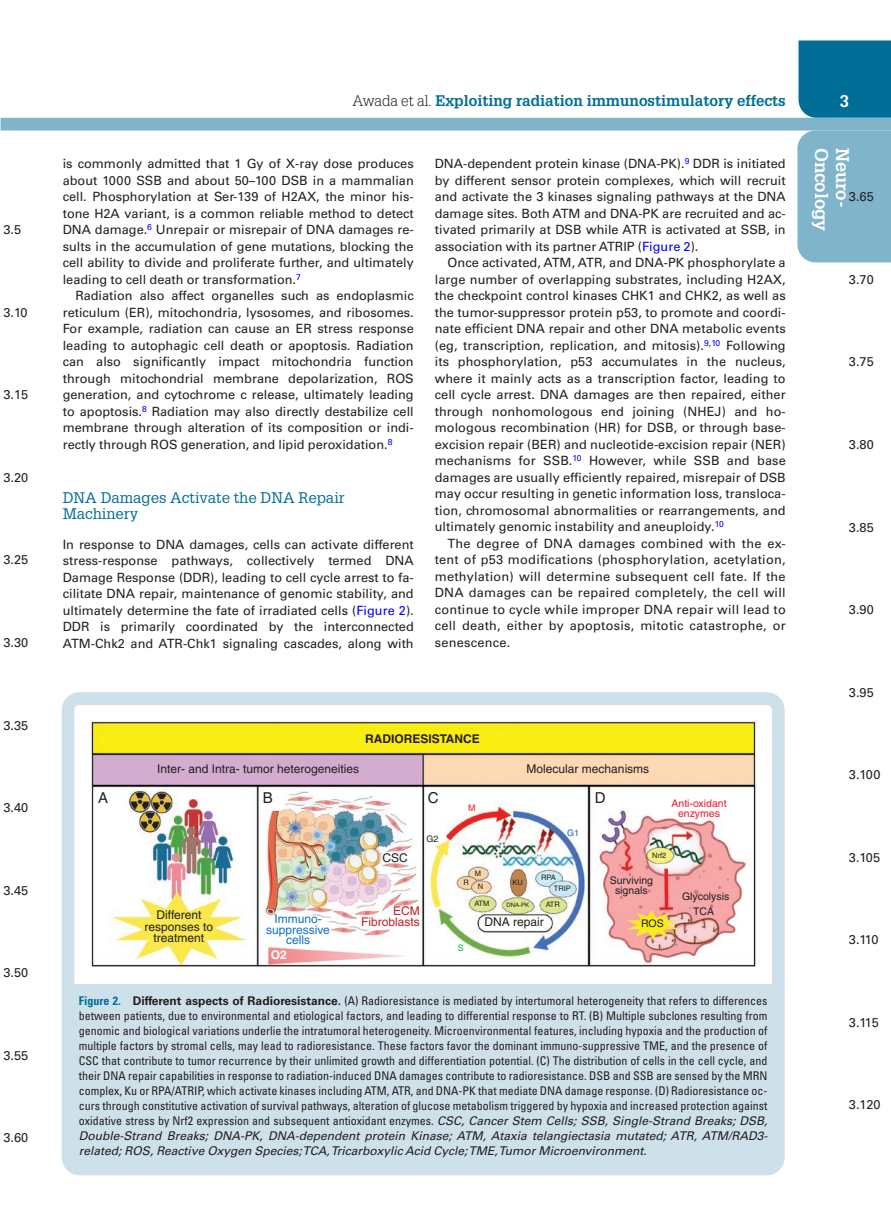
<style>
.page{position:relative;width:891px;height:1229px;background:#fff}
.page>*{position:absolute;margin:0;border:0;box-sizing:border-box;transform-origin:0 0}
.t1{font:700 18px "Glypha LT Std";color:#fff}
.t2{font:700 16.5px "Glypha LT Std";color:#fff}
.t3{font:700 15px "Glypha LT Std";color:#006e96}
.t4{font:15px/16.5px "Glypha LT Std";color:#006e96}
.t5{font:15px "Helvetica";color:#231f20}
.t6{font:12.75px/16.5px "Univers LT Std";color:#231f20;text-align:justify}
.t7{font:condensed 12px/15px "Univers LT Std";color:#231f20;text-align:justify}
.t8{font:12px/11.2px "Helvetica";color:#231f20;text-align:center}
.t9{font:12px/10.5px "Helvetica";color:#1571b9;text-align:center}
.t10{font:700 12px "Helvetica";color:#231f20}
.t11{font:12px/11.2px "Helvetica";color:#be2025;text-align:right}
.t12{font:700 12px "Helvetica";color:#fff}
.t13{font:10.5px/10.5px "Helvetica";color:#231f20;text-align:center}
.t14{font:10.5px/10.5px "Helvetica";color:#e51c2f;text-align:center}
.t15{font:9px "Helvetica";color:#231f20}
.t16{font:9px "Helvetica";color:#1270b9}
.t17{font:9px "Helvetica";color:#ee1e23}
.t18{font:9px "Helvetica";color:#20b150}
.t19{font:7.5px/16.4px "Helvetica";color:#231f20;text-align:center}
.t20{font:6px "Helvetica";color:#231f20}
.s1{font-weight:300;color:#231f20}
.s2{color:#00f}
.s3{font-weight:700;color:#006e96}
.s4{font-weight:700;font-stretch:normal}
.s5{font-style:italic;font-stretch:normal}
</style>
<div class="page">
<div style="left:799px;top:40px;width:92px;height:78px;background:#006e96"></div>
<div style="left:1px;top:118px;width:890px;height:12px;background:#7fb4ca"></div>
<div style="left:797px;top:130px;width:94px;height:132px;background:#7fb4ca"></div>
<div style="left:70px;top:984px;width:706px;height:178px;background:#cee0ea"></div>
<img style="left:90px;top:721px;width:666px;height:246px">
<div style="left:62px;top:692px;width:723px;height:483px;border:13px solid #cee0ea;border-radius:12px"></div>
<p class="t6" style="left:3px;top:222px;width:19px">3.5</p>
<p class="t6" style="left:3px;top:304px;width:26px">3.10</p>
<p class="t6" style="left:3px;top:387px;width:26px">3.15</p>
<p class="t6" style="left:3px;top:469px;width:26px">3.20</p>
<p class="t6" style="left:3px;top:552px;width:26px">3.25</p>
<p class="t6" style="left:3px;top:634px;width:26px">3.30</p>
<p class="t6" style="left:3px;top:717px;width:26px">3.35</p>
<p class="t6" style="left:3px;top:799px;width:26px">3.40</p>
<p class="t6" style="left:3px;top:882px;width:26px">3.45</p>
<p class="t6" style="left:3px;top:964px;width:26px">3.50</p>
<p class="t6" style="left:3px;top:1047px;width:26px">3.55</p>
<p class="t6" style="left:3px;top:1129px;width:26px">3.60</p>
<p class="t3" style="left:353px;top:91px;width:435px"><span class="s1">Awada et al.</span> Exploiting radiation immunostimulatory effects</p>
<p class="t2" style="left:840px;top:91px;width:11px">3</p>
<h1 class="t1" style="left:833px;top:148px;width:85px;rotate:90deg">Oncology</h1>
<h1 class="t1" style="left:854px;top:148px;width:61px;rotate:90deg">Neuro-</h1>
<p class="t6" style="left:435px;top:156px;width:353px">DNA-dependent protein kinase (DNA-PK).<sup>9</sup> DDR is initiated by different sensor protein complexes, which will recruit and activate the 3 kinases signaling pathways at the DNA damage sites. Both ATM and DNA-PK are recruited and ac&shy;tivated primarily at DSB while ATR is activated at SSB, in association with its partner ATRIP (<span class="s2">Figure 2</span>).</p>
<p class="t6" style="left:435px;top:255px;width:353px;text-indent:13px">Once activated, ATM, ATR, and DNA-PK phosphorylate a large number of overlapping substrates, including H2AX, the checkpoint control kinases CHK1 and CHK2, as well as the tumor-suppressor protein p53, to promote and coordi&shy;nate efficient DNA repair and other DNA metabolic events (eg, transcription, replication, and mitosis).<sup>9</sup><sup>,</sup><sup>10</sup> Following its phosphorylation, p53 accumulates in the nucleus, where it mainly acts as a transcription factor, leading to cell cycle arrest. DNA damages are then repaired, either through nonhomologous end joining (NHEJ) and ho&shy;mologous recombination (HR) for DSB, or through base&shy;excision repair (BER) and nucleotide-excision repair (NER) mechanisms for SSB.<sup>10</sup> However, while SSB and base damages are usually efficiently repaired, misrepair of DSB may occur resulting in genetic information loss, transloca&shy;tion, chromosomal abnormalities or rearrangements, and ultimately genomic instability and aneuploidy.<sup>10</sup></p>
<p class="t6" style="left:435px;top:535px;width:353px;text-indent:13px">The degree of DNA damages combined with the ex&shy;tent of p53 modifications (phosphorylation, acetylation, methylation) will determine subsequent cell fate. If the DNA damages can be repaired completely, the cell will continue to cycle while improper DNA repair will lead to cell death, either by apoptosis, mitotic catastrophe, or senescence.</p>
<p class="t6" style="left:63px;top:156px;width:353px">is commonly admitted that 1 Gy of X-ray dose produces about 1000 SSB and about 50–100 DSB in a mammalian cell. Phosphorylation at Ser-139 of H2AX, the minor his&shy;tone H2A variant, is a common reliable method to detect DNA damage.<sup>6</sup> Unrepair or misrepair of DNA damages re&shy;sults in the accumulation of gene mutations, blocking the cell ability to divide and proliferate further, and ultimately leading to cell death or transformation.<sup>7</sup></p>
<p class="t6" style="left:63px;top:288px;width:353px;text-indent:13px">Radiation also affect organelles such as endoplasmic reticulum (ER), mitochondria, lysosomes, and ribosomes.<br>For example, radiation can cause an ER stress response leading to autophagic cell death or apoptosis. Radiation can also significantly impact mitochondria function through mitochondrial membrane depolarization, ROS generation, and cytochrome c release, ultimately leading to apoptosis.<sup>8</sup> Radiation may also directly destabilize cell membrane through alteration of its composition or indi&shy;rectly through ROS generation, and lipid peroxidation.<sup>8</sup></p>
<p class="t6" style="left:849px;top:189px;width:26px">3.65</p>
<p class="t6" style="left:849px;top:271px;width:26px">3.70</p>
<p class="t6" style="left:849px;top:354px;width:26px">3.75</p>
<p class="t6" style="left:849px;top:436px;width:26px">3.80</p>
<p class="t4" style="left:63px;top:489px;width:283px">DNA Damages Activate the DNA Repair<br>Machinery</p>
<p class="t6" style="left:63px;top:536px;width:353px">In response to DNA damages, cells can activate different stress-response pathways, collectively termed DNA Damage Response (DDR), leading to cell cycle arrest to fa&shy;cilitate DNA repair, maintenance of genomic stability, and ultimately determine the fate of irradiated cells (<span class="s2">Figure 2</span>).<br>DDR is primarily coordinated by the interconnected ATM-Chk2 and ATR-Chk1 signaling cascades, along with</p>
<p class="t6" style="left:849px;top:519px;width:26px">3.85</p>
<p class="t6" style="left:849px;top:601px;width:26px">3.90</p>
<p class="t10" style="left:365px;top:731px;width:116px">RADIORESISTANCE</p>
<p class="t8" style="left:157px;top:763px;width:204px">Inter- and Intra- tumor heterogeneities</p>
<p class="t8" style="left:527px;top:763px;width:124px">Molecular mechanisms</p>
<p class="t5" style="left:98px;top:788px;width:12px">A</p>
<p class="t5" style="left:263px;top:788px;width:12px">B</p>
<p class="t5" style="left:428px;top:788px;width:12px">C</p>
<p class="t5" style="left:595px;top:788px;width:12px">D</p>
<p class="t15" style="left:427px;top:833px;width:14px">G2</p>
<p class="t17" style="left:468px;top:803px;width:9px">M</p>
<p class="t16" style="left:567px;top:827px;width:14px">G1</p>
<p class="t14" style="left:671px;top:797px;width:57px">Anti-oxidant enzymes</p>
<p class="t8" style="left:382px;top:851px;width:27px">CSC</p>
<p class="t19" style="left:475px;top:865px;width:8px">M</p>
<p class="t19" style="left:541px;top:869px;width:16px">RPA</p>
<p class="t19" style="left:513px;top:874px;width:12px">KU</p>
<p class="t19" style="left:463px;top:874px;width:7px">R</p>
<p class="t19" style="left:475px;top:878px;width:16px">N<br>ATM</p>
<p class="t19" style="left:546px;top:880px;width:27px;line-height:15.9px;text-align:left;text-indent:8px">TRIP<br>ATR</p>
<p class="t20" style="left:506px;top:901px;width:24px">DNA-PK</p>
<p class="t8" style="left:145px;top:909px;width:70px">Different responses to treatment</p>
<p class="t11" style="left:361px;top:905px;width:60px">ECM<br>Fibroblasts</p>
<p class="t8" style="left:484px;top:916px;width:61px">DNA repair</p>
<p class="t9" style="left:266px;top:914px;width:65px">Immuno&shy;suppressive cells</p>
<p class="t18" style="left:458px;top:942px;width:8px">S</p>
<p class="t12" style="left:271px;top:947px;width:18px">O2</p>
<p class="t19" style="left:652px;top:846px;width:16px">Nrf2</p>
<p class="t13" style="left:610px;top:875px;width:45px">Surviving signals</p>
<p class="t13" style="left:641px;top:918px;width:24px">ROS</p>
<p class="t13" style="left:682px;top:888px;width:49px;line-height:15.3px">Glycolysis<br>TCA</p>
<p class="t7" style="left:79px;top:993px;width:690px"><span class="s3">Figure 2.</span> <span class="s4">Different aspects of Radioresistance.</span> (A) Radioresistance is mediated by intertumoral heterogeneity that refers to differences between patients, due to environmental and etiological factors, and leading to differential response to RT. (B) Multiple subclones resulting from genomic and biological variations underlie the intratumoral heterogeneity. Microenvironmental features, including hypoxia and the production of multiple factors by stromal cells, may lead to radioresistance. These factors favor the dominant immuno-suppressive TME, and the presence of CSC that contribute to tumor recurrence by their unlimited growth and differentiation potential. (C) The distribution of cells in the cell cycle, and their DNA repair capabilities in response to radiation-induced DNA damages contribute to radioresistance. DSB and SSB are sensed by the MRN complex, Ku or RPA/ATRIP, which activate kinases including ATM, ATR, and DNA-PK that mediate DNA damage response. (D) Radioresistance oc&shy;curs through constitutive activation of survival pathways, alteration of glucose metabolism triggered by hypoxia and increased protection against oxidative stress by Nrf2 expression and subsequent antioxidant enzymes. <span class="s5">CSC, Cancer Stem Cells; SSB, Single-Strand Breaks; DSB, Double-Strand Breaks; DNA-PK, DNA-dependent protein Kinase; ATM, Ataxia telangiectasia mutated; ATR, ATM/RAD3- related; ROS, Reactive Oxygen Species; TCA, Tricarboxylic Acid Cycle; TME, Tumor Microenvironment.</span></p>
<p class="t6" style="left:849px;top:684px;width:26px">3.95</p>
<p class="t6" style="left:849px;top:766px;width:33px">3.100</p>
<p class="t6" style="left:849px;top:849px;width:33px">3.105</p>
<p class="t6" style="left:849px;top:931px;width:31px">3.110</p>
<p class="t6" style="left:849px;top:1014px;width:31px">3.115</p>
<p class="t6" style="left:849px;top:1096px;width:33px">3.120</p>
</div>
